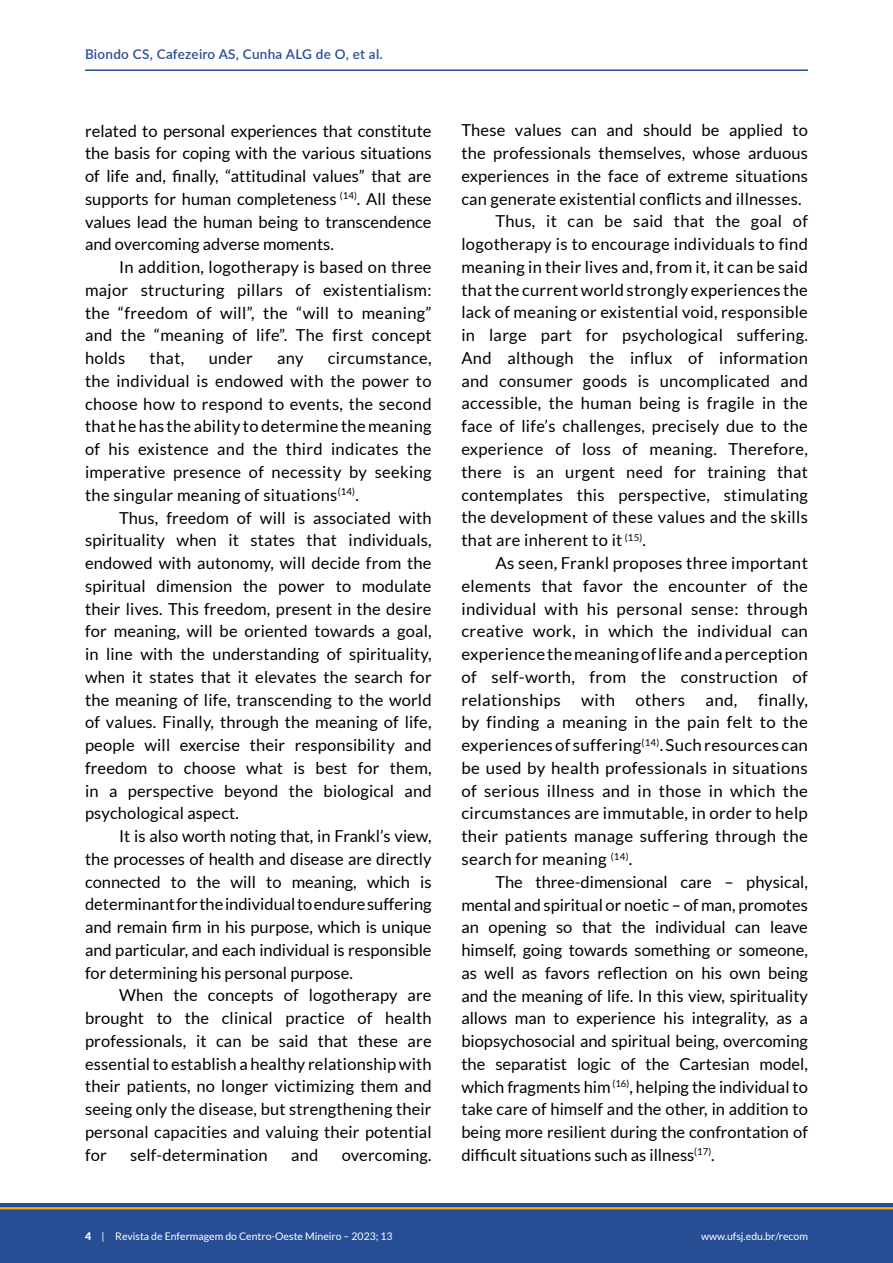
<style>
.page{position:relative;width:893px;height:1263px;background:#fff}
.page>*{position:absolute;margin:0;border:0;box-sizing:border-box;transform-origin:0 0}
.t1{font:16.5px/22.8px "Lato";letter-spacing:.02em;color:#000;text-align:justify}
.t2{font:16.5px "Lato";color:#000}
.t3{font:600 13.5px "Lato";letter-spacing:.02em;color:#274d95}
.t4{font:10.5px "Lato";color:#fff}
.s1{font-weight:900}
</style>
<div class="page">
<div style="left:0;top:1203px;width:893px;height:60px;background:#274d95"></div>
<hr style="left:0;top:1207px;width:893px;height:2px;background:#ffb011">
<hr style="left:85px;top:69px;width:723px;height:2px;background:#274d95">
<p class="t3" style="left:85px;top:44px;width:299px">Biondo CS, Cafezeiro AS, Cunha ALG de O, et al.</p>
<p class="t1" style="left:85px;top:119px;width:348px">related to personal experiences that constitute the basis for coping with the various situations of life and, finally, “attitudinal values” that are supports for human completeness <sup>(14)</sup>. All these values lead the human being to transcendence and overcoming adverse moments.</p>
<p class="t1" style="left:85px;top:256px;width:348px;text-indent:34px">In addition, logotherapy is based on three major structuring pillars of existentialism: the “freedom of will”, the “will to meaning” and the “meaning of life”. The first concept holds</p>
<p class="t1" style="left:150px;top:347px;width:36px">that,</p>
<p class="t1" style="left:209px;top:347px;width:46px">under</p>
<p class="t1" style="left:277px;top:347px;width:28px">any</p>
<p class="t1" style="left:85px;top:347px;width:348px;text-indent:243px">circumstance, the individual is endowed with the power to choose how to respond to events, the second that he has the ability to determine the meaning of his existence and the third indicates the imperative presence of necessity by seeking the singular meaning of situations<sup>(14)</sup>.</p>
<p class="t1" style="left:85px;top:506px;width:348px;text-indent:34px">Thus, freedom of will is associated with spirituality when it states that individuals, endowed with autonomy, will decide from the spiritual dimension the power to modulate their lives. This freedom, present in the desire for meaning, will be oriented towards a goal, in line with the understanding of spirituality, when it states that it elevates the search for the meaning of life, transcending to the world of values. Finally, through the meaning of life, people will exercise their responsibility and freedom to choose what is best for them, in a perspective beyond the biological and psychological aspect.</p>
<p class="t1" style="left:85px;top:825px;width:348px;text-indent:34px">It is also worth noting that, in Frankl’s view, the processes of health and disease are directly connected to the will to meaning, which is determinant for the individual to endure suffering and remain firm in his purpose, which is unique and particular, and each individual is responsible for determining his personal purpose.</p>
<p class="t1" style="left:85px;top:984px;width:348px;text-indent:34px">When the concepts of logotherapy are brought to the clinical practice of health professionals, it can be said that these are essential to establish a healthy relationship with their patients, no longer victimizing them and seeing only the disease, but strengthening their personal capacities and valuing their potential for</p>
<p class="t1" style="left:130px;top:1143px;width:139px">self-determination</p>
<p class="t1" style="left:291px;top:1143px;width:29px">and</p>
<p class="t1" style="left:342px;top:1143px;width:91px">overcoming.</p>
<p class="t1" style="left:461px;top:119px;width:348px">These values can and should be applied to</p>
<p class="t1" style="left:461px;top:142px;width:348px">the professionals themselves, whose arduous</p>
<p class="t1" style="left:461px;top:164px;width:348px">experiences in the face of extreme situations</p>
<p class="t1" style="left:461px;top:187px;width:342px">can generate existential conflicts and illnesses.</p>
<p class="t1" style="left:495px;top:210px;width:314px">Thus, it can be said that the goal of</p>
<p class="t1" style="left:461px;top:233px;width:348px">logotherapy is to encourage individuals to find</p>
<p class="t1" style="left:461px;top:255px;width:348px">meaning in their lives and, from it, it can be said</p>
<p class="t1" style="left:461px;top:278px;width:348px">that the current world strongly experiences the</p>
<p class="t1" style="left:461px;top:301px;width:348px">lack of meaning or existential void, responsible</p>
<p class="t1" style="left:461px;top:324px;width:348px">in large part for psychological suffering.</p>
<p class="t1" style="left:461px;top:346px;width:348px">And although the influx of information</p>
<p class="t1" style="left:461px;top:369px;width:348px">and consumer goods is uncomplicated and</p>
<p class="t1" style="left:461px;top:392px;width:348px">accessible, the human being is fragile in the</p>
<p class="t1" style="left:461px;top:415px;width:348px">face of life’s challenges, precisely due to the</p>
<p class="t1" style="left:461px;top:437px;width:348px">experience of loss of meaning. Therefore,</p>
<p class="t1" style="left:461px;top:460px;width:348px">there is an urgent need for training that</p>
<p class="t1" style="left:461px;top:483px;width:348px">contemplates this perspective, stimulating</p>
<p class="t1" style="left:461px;top:506px;width:348px">the development of these values and the skills</p>
<p class="t1" style="left:461px;top:528px;width:186px">that are inherent to it <sup>(15)</sup>.</p>
<p class="t1" style="left:495px;top:552px;width:314px">As seen, Frankl proposes three important</p>
<p class="t1" style="left:461px;top:574px;width:348px">elements that favor the encounter of the</p>
<p class="t1" style="left:461px;top:597px;width:348px">individual with his personal sense: through</p>
<p class="t1" style="left:461px;top:620px;width:348px">creative work, in which the individual can</p>
<p class="t1" style="left:461px;top:643px;width:348px">experience the meaning of life and a perception</p>
<p class="t1" style="left:461px;top:665px;width:348px">of self-worth, from the construction of</p>
<p class="t1" style="left:461px;top:688px;width:348px">relationships with others and, finally,</p>
<p class="t1" style="left:461px;top:711px;width:348px">by finding a meaning in the pain felt to the</p>
<p class="t1" style="left:461px;top:734px;width:348px">experiences of suffering<sup>(14)</sup>. Such resources can</p>
<p class="t1" style="left:461px;top:756px;width:348px">be used by health professionals in situations</p>
<p class="t1" style="left:461px;top:779px;width:348px">of serious illness and in those in which the</p>
<p class="t1" style="left:461px;top:802px;width:348px">circumstances are immutable, in order to help</p>
<p class="t1" style="left:461px;top:825px;width:348px">their patients manage suffering through the</p>
<p class="t1" style="left:461px;top:847px;width:173px">search for meaning <sup>(14)</sup>.</p>
<p class="t2" style="left:495px;top:873px;width:314px">The three-dimensional care – physical,</p>
<p class="t2" style="left:461px;top:895px;width:348px">mental and spiritual or noetic – of man, promotes</p>
<p class="t2" style="left:461px;top:918px;width:348px">an opening so that the individual can leave</p>
<p class="t2" style="left:461px;top:941px;width:348px">himself, going towards something or someone,</p>
<p class="t2" style="left:461px;top:964px;width:348px">as well as favors reflection on his own being</p>
<p class="t2" style="left:461px;top:986px;width:348px">and the meaning of life. In this view, spirituality</p>
<p class="t2" style="left:461px;top:1009px;width:348px">allows man to experience his integrality, as a</p>
<p class="t2" style="left:461px;top:1032px;width:348px">biopsychosocial and spiritual being, overcoming</p>
<p class="t2" style="left:461px;top:1055px;width:348px">the separatist logic of the Cartesian model,</p>
<p class="t2" style="left:461px;top:1077px;width:348px">which fragments him <sup>(16)</sup>, helping the individual to</p>
<p class="t2" style="left:461px;top:1100px;width:348px">take care of himself and the other, in addition to</p>
<p class="t2" style="left:461px;top:1123px;width:348px">being more resilient during the confrontation of</p>
<p class="t2" style="left:461px;top:1146px;width:255px">difficult situations such as illness<sup>(17)</sup>.</p>
<p class="t4" style="left:85px;top:1230px;width:309px"><span class="s1">4</span> | Revista de Enfermagem do Centro-Oeste Mineiro – 2023; 13</p>
<p class="t4" style="left:701px;top:1230px;width:108px">www.ufsj.edu.br/recom</p>
</div>
